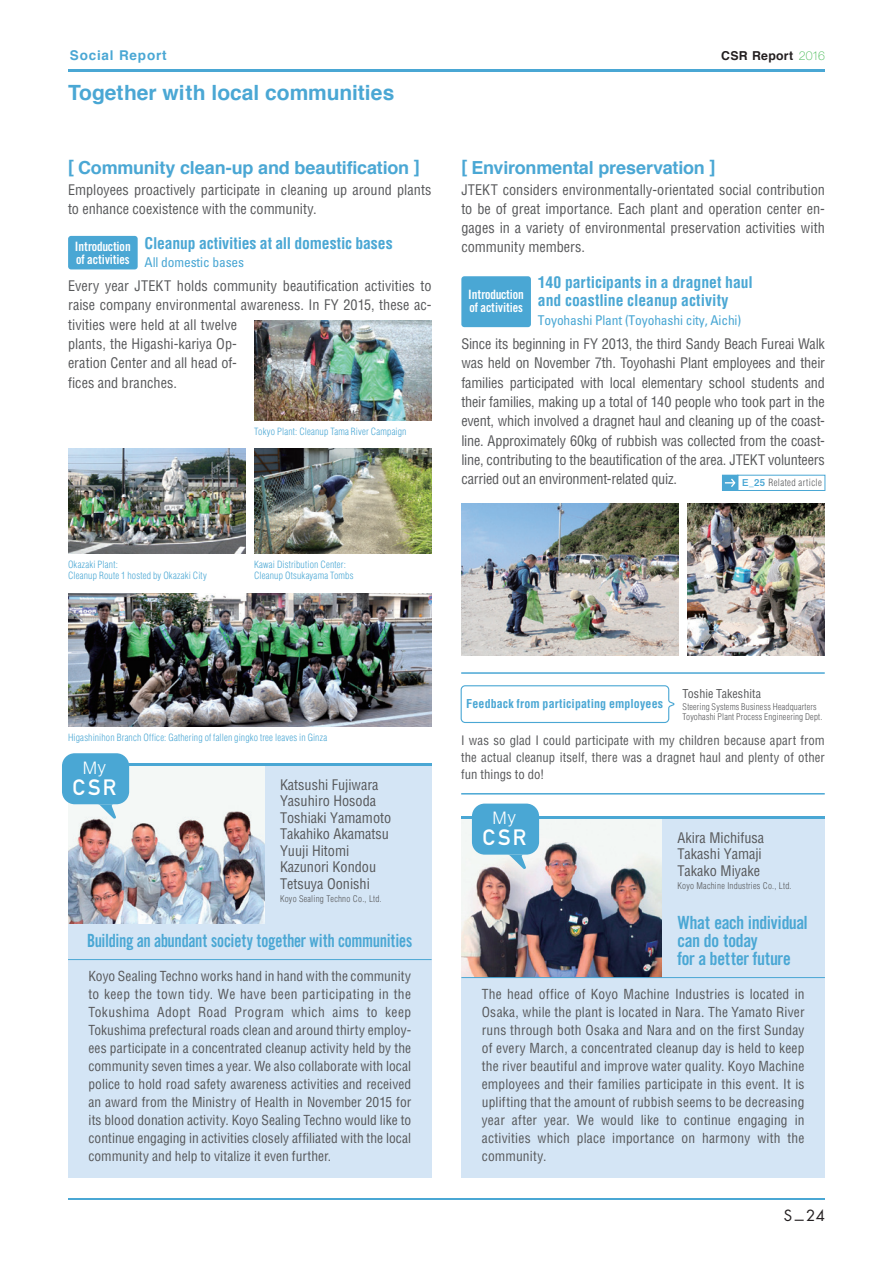
<style>
.page{position:relative;width:893px;height:1263px;background:#fff}
.page>*{position:absolute;margin:0;border:0;box-sizing:border-box;transform-origin:0 0}
.t1{font:21.9px "DIN Mittelschrift Alternate";letter-spacing:.13em;color:#fff}
.t2{font:700 21px "Helvetica";color:#4aa7d4}
.t3{font:700 18px "Helvetica";letter-spacing:-.01em;color:#4aa7d4}
.t4{font:18px "Commerce Black Cond SSK";letter-spacing:-.01em;color:#4aa7d4;scale:.91 1}
.t5{font:18px/18px "Commerce Black Cond SSK";letter-spacing:-.01em;color:#4aa7d4}
.t6{font:300 17.25px "Helvetica";color:#fff}
.t7{font:700 condensed 15.75px/17.9px "Helvetica";letter-spacing:-.005em;color:#4aa7d4}
.t8{font:15px "Futura";color:#231f20}
.t9{font:condensed 14.25px/19.4px "Helvetica";color:#57585a}
.t10{font:condensed 13.5px/18px "Helvetica";letter-spacing:.01em;color:#57585a;text-align:justify}
.t11{font:condensed 13.5px "Univers";letter-spacing:-.01em;color:#4aa7d4}
.t12{font:700 13.5px "Helvetica";letter-spacing:.06em;color:#4aa7d4}
.t13{font:condensed 12.75px/17.2px "Helvetica";letter-spacing:.005em;color:#57585a;text-align:justify}
.t14{font:12.75px/12.8px "Commerce Black Cond SSK";letter-spacing:-.005em;color:#fff}
.t15{font:700 12.3px "Helvetica";letter-spacing:.03em;color:#231f20}
.t16{font:700 condensed 12px "Helvetica";letter-spacing:.01em;color:#4aa7d4}
.t17{font:condensed 12px "Helvetica";letter-spacing:.005em;color:#57585a}
.t18{font:300 condensed 9.75px/11.2px "Helvetica";letter-spacing:.015em;color:#4aa7d4}
.t19{font:300 condensed 9.75px "Helvetica";letter-spacing:.045em;color:#57585a}
.t20{font:300 condensed 9px/10.5px "Helvetica";letter-spacing:.025em;color:#57585a}
.s1{font-family:"Helvetica Neue";font-weight:100;color:#3ab54a}
.s2{font-family:"Midashi Go Pro MB31";font-weight:400;font-stretch:normal;font-size:9.45px;color:#4aa7d4}
</style>
<div class="page">
<img style="left:68px;top:593px;width:364px;height:133px">
<img style="left:68px;top:449px;width:178px;height:104px">
<img style="left:254px;top:449px;width:178px;height:104px">
<img style="left:254px;top:320px;width:178px;height:100px">
<div style="left:68px;top:765px;width:364px;height:412px;background:#d4e5f5"></div>
<hr style="left:68px;top:959px;width:364px;height:1px;background:#4aa7d4">
<img style="left:68px;top:765px;width:196px;height:158px">
<hr style="left:68px;top:763px;width:364px;height:2px;background:#4aa7d4">
<div style="left:461px;top:818px;width:364px;height:359px;background:#d4e5f5"></div>
<div style="left:62px;top:753px;width:67px;height:51px;background:#4aa7d4;border-radius:13px"></div>
<svg style="left:97px;top:804px;width:20px;height:15px"></svg>
<img style="left:461px;top:818px;width:201px;height:159px">
<hr style="left:461px;top:816px;width:364px;height:2px;background:#4aa7d4">
<hr style="left:461px;top:977px;width:364px;height:1px;background:#4aa7d4">
<div style="left:472px;top:803px;width:67px;height:52px;background:#4aa7d4;border-radius:13px"></div>
<svg style="left:507px;top:855px;width:20px;height:15px"></svg>
<hr style="left:68px;top:1198px;width:757px;height:1px;background:#4aa7d4">
<hr style="left:68px;top:69px;width:757px;height:2px;background:#4aa7d4">
<div style="left:461px;top:276px;width:70px;height:51px;background:#4aa7d4;border-radius:3px"></div>
<div style="left:68px;top:236px;width:70px;height:33px;background:#4aa7d4;border-radius:3px"></div>
<hr style="left:461px;top:793px;width:364px;height:1px;background:#4aa7d4">
<hr style="left:461px;top:672px;width:364px;height:2px;background:#4aa7d4">
<svg style="left:460px;top:685px;width:214px;height:38px"></svg>
<img style="left:687px;top:503px;width:138px;height:152px">
<img style="left:461px;top:503px;width:218px;height:152px">
<div style="left:722px;top:475px;width:16px;height:15px;background:#4aa7d4"></div>
<div style="left:722px;top:475px;width:16px;height:16px;border:1px solid #4aa7d4"></div>
<div style="left:737px;top:475px;width:88px;height:16px;border:1px solid #4aa7d4"></div>
<svg style="left:725px;top:478px;width:11px;height:9px"></svg>
<p class="t12" style="left:70px;top:44px;width:98px">Social Report</p>
<p class="t15" style="left:721px;top:46px;width:105px">CSR Report <span class="s1">2016</span></p>
<h2 class="t2" style="left:68px;top:76px;width:328px">Together with local communities</h2>
<p class="t3" style="left:68px;top:154px;width:353px">[ Community clean-up and beautification ]</p>
<p class="t9" style="left:68px;top:179px;width:365px">Employees proactively participate in cleaning up around plants to enhance coexistence with the community.</p>
<p class="t7" style="left:145px;top:235px;width:250px">Cleanup activities at all domestic bases</p>
<p class="t11" style="left:145px;top:254px;width:101px">All domestic bases</p>
<p class="t9" style="left:68px;top:276px;width:365px">Every year JTEKT holds community beautification activities to raise company environmental awareness. In FY 2015, these ac&shy;tivities were held at all twelve<br>plants, the Higashi-kariya Op-<br>eration Center and all head of-<br>fices and branches.</p>
<p class="t14" style="left:75px;top:240px;width:57px">Introduction of activities</p>
<p class="t18" style="left:254px;top:426px;width:154px">Tokyo Plant: Cleanup Tama River Campaign</p>
<p class="t18" style="left:68px;top:559px;width:140px">Okazaki Plant:<br>Cleanup Route 1 hosted by Okazaki City</p>
<p class="t18" style="left:254px;top:559px;width:101px">Kawai Distribution Center:<br>Cleanup Otsukayama Tombs</p>
<p class="t3" style="left:461px;top:154px;width:255px">[ Environmental preservation ]</p>
<p class="t9" style="left:461px;top:179px;width:365px;text-align:justify">JTEKT considers environmentally-orientated social contribution to be of great importance. Each plant and operation center en&shy;gages in a variety of environmental preservation activities with community members.</p>
<p class="t7" style="left:538px;top:273px;width:217px">140 participants in a dragnet haul and coastline cleanup activity</p>
<p class="t11" style="left:538px;top:312px;width:205px">Toyohashi Plant (Toyohashi city, Aichi)</p>
<p class="t9" style="left:461px;top:334px;width:365px;text-align:justify">Since its beginning in FY 2013, the third Sandy Beach Fureai Walk was held on November 7th. Toyohashi Plant employees and their families participated with local elementary school students and their families, making up a total of 140 people who took part in the event, which involved a dragnet haul and cleaning up of the coast&shy;line. Approximately 60kg of rubbish was collected from the coast&shy;line, contributing to the beautification of the area. JTEKT volunteers carried out an environment-related quiz.</p>
<p class="t14" style="left:468px;top:288px;width:57px">Introduction of activities</p>
<p class="t19" style="left:742px;top:477px;width:81px"><span class="s2">E_25</span> Related article</p>
<p class="t18" style="left:68px;top:732px;width:261px">Higashinihon Branch Office: Gathering of fallen gingko tree leaves in Ginza</p>
<p class="t6" style="left:83px;top:756px;width:25px">My</p>
<h1 class="t1" style="left:73px;top:774px;width:45px">CSR</h1>
<p class="t9" style="left:280px;top:776px;width:113px;line-height:16.5px">Katsushi Fujiwara<br>Yasuhiro Hosoda<br>Toshiaki Yamamoto<br>Takahiko Akamatsu<br>Yuuji Hitomi<br>Kazunori Kondou<br>Tetsuya Oonishi</p>
<p class="t20" style="left:280px;top:894px;width:103px">Koyo Sealing Techno Co., Ltd.</p>
<p class="t4" style="left:87px;top:929px;width:359px">Building an abundant society together with communities</p>
<p class="t10" style="left:88px;top:966px;width:324px">Koyo Sealing Techno works hand in hand with the community to keep the town tidy. We have been participating in the Tokushima Adopt Road Program which aims to keep Tokushima prefectural roads clean and around thirty employ&shy;ees participate in a concentrated cleanup activity held by the community seven times a year. We also collaborate with local police to hold road safety awareness activities and received an award from the Ministry of Health in November 2015 for its blood donation activity. Koyo Sealing Techno would like to continue engaging in activities closely affiliated with the local community and help to vitalize it even further.</p>
<p class="t16" style="left:466px;top:697px;width:198px">Feedback from participating employees</p>
<p class="t17" style="left:683px;top:686px;width:80px">Toshie Takeshita</p>
<p class="t20" style="left:683px;top:701px;width:141px">Steering Systems Business Headquarters<br>Toyohashi Plant Process Engineering Dept.</p>
<p class="t13" style="left:461px;top:731px;width:365px">I was so glad I could participate with my children because apart from the actual cleanup itself, there was a dragnet haul and plenty of other fun things to do!</p>
<p class="t6" style="left:493px;top:807px;width:25px">My</p>
<h1 class="t1" style="left:482px;top:824px;width:45px">CSR</h1>
<p class="t9" style="left:677px;top:829px;width:88px;line-height:16.5px">Akira Michifusa<br>Takashi Yamaji<br>Takako Miyake</p>
<p class="t20" style="left:677px;top:880px;width:116px">Koyo Machine Industries Co., Ltd.</p>
<p class="t5" style="left:677px;top:913px;width:132px">What each individual can do today<br>for a better future</p>
<p class="t10" style="left:482px;top:984px;width:324px">The head office of Koyo Machine Industries is located in Osaka, while the plant is located in Nara. The Yamato River runs through both Osaka and Nara and on the first Sunday of every March, a concentrated cleanup day is held to keep the river beautiful and improve water quality. Koyo Machine employees and their families participate in this event. It is uplifting that the amount of rubbish seems to be decreasing year after year. We would like to continue engaging in activities which place importance on harmony with the community.</p>
<p class="t8" style="left:784px;top:1205px;width:43px">S_24</p>
</div>
